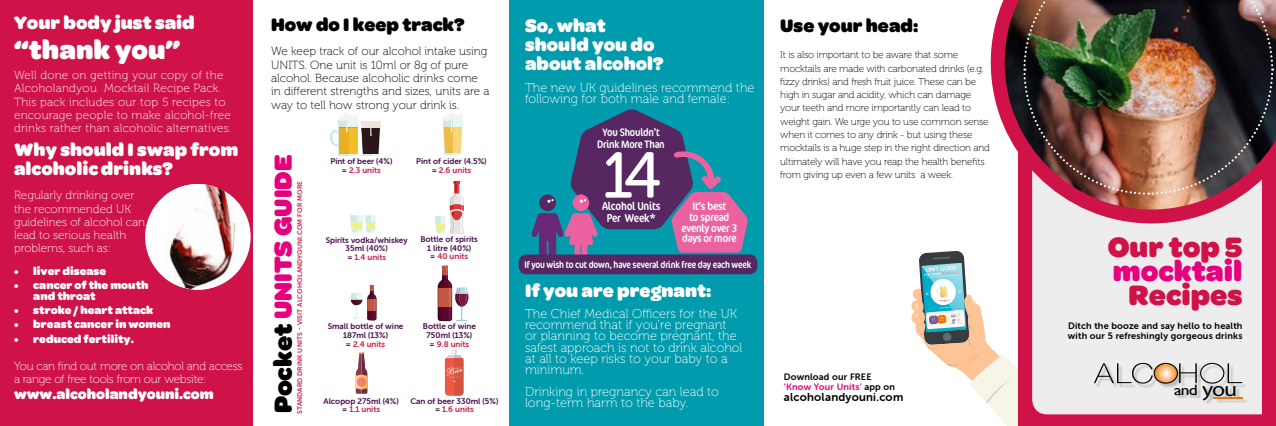
<style>
.page{position:relative;width:1276px;height:426px;background:#fff}
.page>*{position:absolute;margin:0;border:0;box-sizing:border-box;transform-origin:0 0}
.t1{font:900 30px "Omnes";color:#cf1348}
.t2{font:900 30px "Omnes";color:#e6007d}
.t3{font:900 27.8px "Omnes";color:#fff}
.t4{font:900 26.4px "Omnes";color:#e6007d}
.t5{font:900 19.3px/18.8px "Omnes";color:#fff}
.t6{font:900 19.3px "Omnes";color:#000}
.t7{font:900 15px "Omnes";color:#fff}
.t8{font:14.9px "Gill Sans";color:#000;scale:1.18 1}
.t9{font:12.8px/11.1px "Museo 100";color:#fff}
.t10{font:11.8px/13.3px "Museo 100";letter-spacing:.02em;color:#fff}
.t11{font:11.8px/13.3px "Museo 100";color:#000}
.t12{font:900 11.8px/11.1px "Omnes";color:#fff}
.t13{font:11.8px/13.3px "Museo 100";color:#fff}
.t14{font:11.8px/13.3px "Museo 100";letter-spacing:-.02em;color:#fff}
.t15{font:condensed 11.6px/12.4px "Cocon";letter-spacing:-.02em;color:#fff;text-align:center}
.t16{font:11.5px "Museo Sans Rounded 700";letter-spacing:.02em;color:#000}
.t17{font:condensed 11.3px/10.6px "Cocon";letter-spacing:-.02em;color:#fff;text-align:center}
.t18{font:condensed 10.9px/11.6px "Cocon";letter-spacing:-.02em;color:#fff;text-align:center}
.t19{font:10px/13.3px "Museo 100";letter-spacing:-.02em;color:#000}
.t20{font:condensed 9.8px "Cocon";letter-spacing:-.02em;color:#fff}
.t21{font:9.3px/10.5px "Museo Sans Rounded 700";letter-spacing:.02em;color:#000}
.t22{font:8.2px/8.6px "Museo Sans Rounded 700";color:#490f4f;text-align:center}
.t23{font:6.8px "Museo Sans Rounded 700";letter-spacing:.02em;color:#c7214a}
.s1{color:#000}
.s2{color:#c7214a}
.s3{color:#e6007f}
.s4{font-family:"Myriad Pro";font-size:20.2px}
</style>
<div class="page">
<div style="left:0;top:0;width:252px;height:425px;background:#cf1348"></div>
<div style="left:509px;top:0;width:255px;height:425px;background:#009bac"></div>
<div style="left:1018px;top:0;width:258px;height:425px;background:#cf1348"></div>
<div style="left:1032px;top:223px;width:230px;height:191px;background:#ededed"></div>
<div style="left:1095px;top:363px;width:152px;height:40px;background:#000;opacity:.2"></div>
<hr style="left:1213px;top:396px;width:30px;height:2px;background:#ee7601">
<svg style="left:1094px;top:362px;width:148px;height:21px;background:#cbc5bf"></svg>
<div style="left:1153px;top:362px;width:25px;height:21px;border:1px solid #000;border-radius:50%"></div>
<div style="left:1200px;top:362px;width:24px;height:21px;border:1px solid #000;border-radius:50%"></div>
<svg style="left:990px;top:0;width:286px;height:223px"></svg>
<div style="left:145px;top:184px;width:106px;height:105px;background:#fff;border-radius:50%"></div>
<img style="left:164px;top:184px;width:76px;height:105px">
<img style="left:1022px;top:0;width:252px;height:195px">
<svg style="left:911px;top:250px;width:153px;height:175px"></svg>
<svg style="left:438px;top:265px;width:31px;height:56px"></svg>
<svg style="left:443px;top:113px;width:20px;height:42px"></svg>
<svg style="left:350px;top:284px;width:26px;height:36px"></svg>
<svg style="left:350px;top:215px;width:26px;height:17px"></svg>
<svg style="left:435px;top:181px;width:29px;height:52px"></svg>
<svg style="left:330px;top:113px;width:51px;height:43px"></svg>
<svg style="left:356px;top:352px;width:11px;height:41px"></svg>
<svg style="left:445px;top:350px;width:18px;height:45px"></svg>
<div style="left:519px;top:254px;width:238px;height:20px;background:#562761;border-radius:8px"></div>
<svg style="left:531px;top:109px;width:217px;height:146px"></svg>
<h3 class="t5" style="left:14px;top:14px;width:182px">Your body just said</h3>
<h2 class="t3" style="left:14px;top:33px;width:168px">“thank you”</h2>
<p class="t10" style="left:14px;top:69px;width:219px">Well done on getting your copy of the Alcoholandyou Mocktail Recipe Pack.<br>This pack includes our top 5 recipes to encourage people to make alcohol-free drinks rather than alcoholic alternatives.</p>
<h3 class="t5" style="left:14px;top:140px;width:226px">Why should I swap from alcoholic drinks?</h3>
<p class="t13" style="left:14px;top:188px;width:133px">Regularly drinking over the recommended UK guidelines of alcohol can lead to serious health problems, such as:</p>
<p class="t12" style="left:14px;top:265px;width:94px">• liver disease</p>
<p class="t12" style="left:33px;top:279px;width:117px;text-indent:-19px">• cancer of the mouth and throat</p>
<p class="t12" style="left:14px;top:304px;width:141px">• stroke / heart attack</p>
<p class="t12" style="left:14px;top:318px;width:158px">• breast cancer in women</p>
<p class="t12" style="left:14px;top:332px;width:121px">• reduced fertility.</p>
<p class="t14" style="left:14px;top:359px;width:230px">You can find out more on alcohol and access a range of free tools from our website:</p>
<h3 class="t7" style="left:14px;top:384px;width:201px">www.alcoholandyouni.com</h3>
<h3 class="t6" style="left:271px;top:13px;width:195px">How do I keep track?</h3>
<p class="t11" style="left:271px;top:45px;width:220px">We keep track of our alcohol intake using UNITS. One unit is 10ml or 8g of pure alcohol. Because alcoholic drinks come in different strengths and sizes, units are a way to tell how strong your drink is.</p>
<h3 class="t4" style="left:267px;top:412px;width:259px;rotate:-90deg"><span class="s1">Pocket</span> UNITS GUIDE</h3>
<p class="t23" style="left:296px;top:413px;width:234px;rotate:-90deg">STANDARD DRINK UNITS - VISIT ALCOHOLANDYOUNI.COM FOR MORE</p>
<p class="t22" style="left:330px;top:157px;width:63px">Pint of beer (4%) = <span class="s2">2.3 units</span></p>
<p class="t22" style="left:416px;top:157px;width:72px">Pint of cider (4.5%) = <span class="s2">2.6 units</span></p>
<p class="t22" style="left:326px;top:235px;width:83px">Spirits vodka/whiskey<br>35ml (40%)<br>= <span class="s2">1.4 units</span></p>
<p class="t22" style="left:420px;top:235px;width:59px">Bottle of spirits<br>1 litre (40%)<br>= <span class="s2">40 units</span></p>
<p class="t22" style="left:328px;top:322px;width:77px">Small bottle of wine<br>187ml (13%)<br>= <span class="s2">2.4 units</span></p>
<p class="t22" style="left:423px;top:322px;width:55px">Bottle of wine<br>750ml (13%)<br>= <span class="s2">9.8 units</span></p>
<p class="t22" style="left:323px;top:396px;width:77px">Alcopop 275ml (4%) = <span class="s2">1.1 units</span></p>
<p class="t22" style="left:410px;top:396px;width:89px">Can of beer 330ml (5%) = <span class="s2">1.6 units</span></p>
<h3 class="t5" style="left:525px;top:16px;width:140px">So, what should you do about alcohol?</h3>
<p class="t9" style="left:525px;top:82px;width:231px">The new UK guidelines recommend the following for both male and female:</p>
<p class="t18" style="left:597px;top:127px;width:69px">You Shouldn’t<br>Drink More Than</p>
<p class="t15" style="left:602px;top:199px;width:60px">Alcohol Units<br>Per Week*</p>
<p class="t17" style="left:681px;top:201px;width:57px">It’s best<br>to spread evenly over 3 days or more</p>
<p class="t20" style="left:524px;top:258px;width:228px">If you wish to cut down, have several drink free day each week</p>
<h3 class="t5" style="left:525px;top:280px;width:188px">If you are pregnant:</h3>
<p class="t9" style="left:525px;top:308px;width:219px">The Chief Medical Officers for the UK recommend that if you’re pregnant<br>or planning to become pregnant, the safest approach is not to drink alcohol at all to keep risks to your baby to a minimum.</p>
<p class="t9" style="left:525px;top:386px;width:195px">Drinking in pregnancy can lead to long-term harm to the baby.</p>
<h3 class="t6" style="left:780px;top:14px;width:140px">Use your head:</h3>
<p class="t19" style="left:780px;top:48px;width:211px">It is also important to be aware that some mocktails are made with carbonated drinks (e.g. fizzy drinks) and fresh fruit juice. These can be high in sugar and acidity, which can damage your teeth and more importantly can lead to weight gain. We urge you to use common sense when it comes to any drink - but using these mocktails is a huge step in the right direction and ultimately will have you reap the health benefits from giving up even a few units a week.</p>
<p class="t21" style="left:784px;top:371px;width:113px">Download our FREE <span class="s3">‘Know Your Units’</span> app on</p>
<p class="t16" style="left:784px;top:390px;width:121px">alcoholandyouni.com</p>
<h1 class="t1" style="left:1107px;top:229px;width:136px">Our top 5</h1>
<h1 class="t2" style="left:1113px;top:253px;width:131px">mocktail</h1>
<h1 class="t1" style="left:1128px;top:277px;width:115px">Recipes</h1>
<p class="t21" style="left:1068px;top:320px;width:176px">Ditch the booze and say hello to health with our 5 refreshingly gorgeous drinks</p>
<h3 class="t8" style="left:1174px;top:380px;width:55px">and <span class="s4">you</span></h3>
</div>
